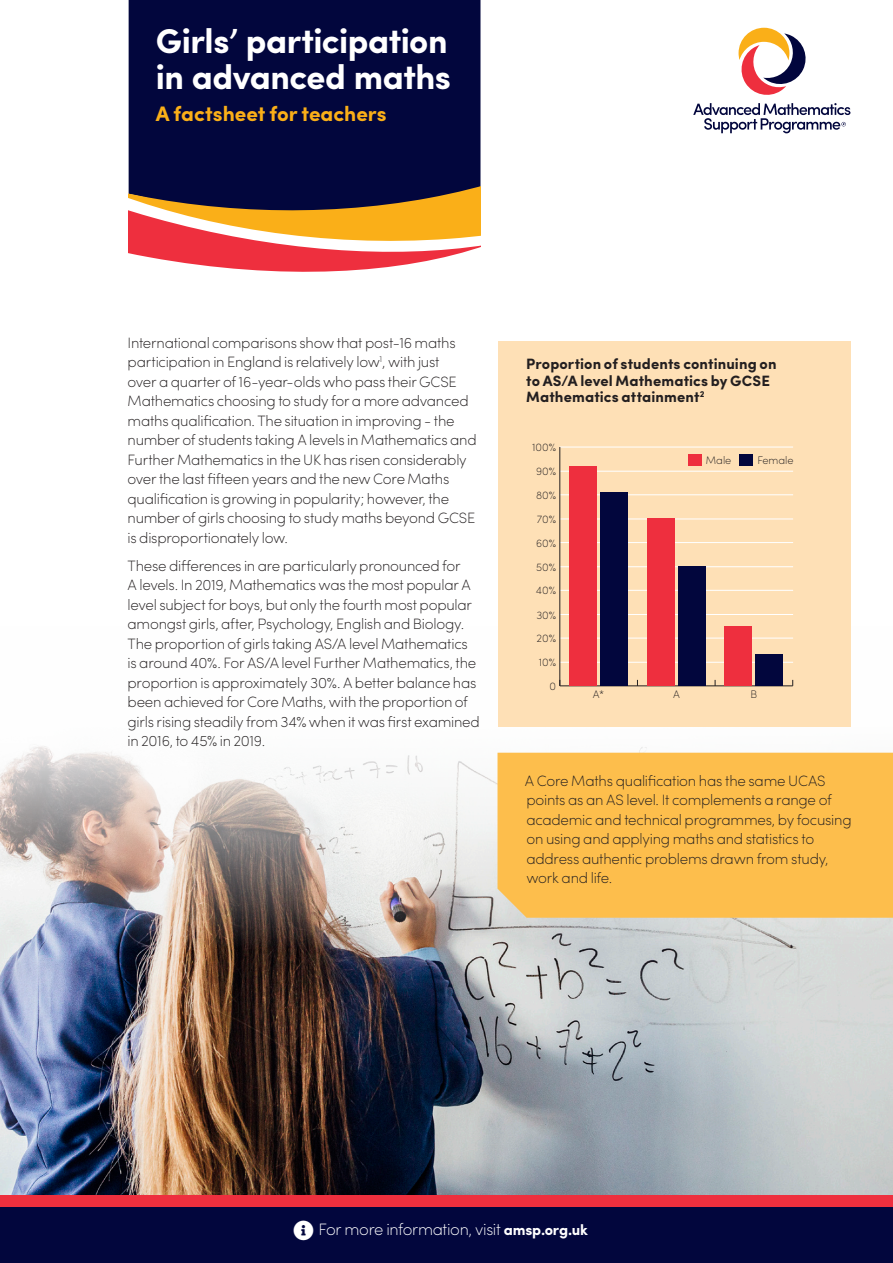
<style>
.page{position:relative;width:893px;height:1263px;background:#fff}
.page>*{position:absolute;margin:0;border:0;box-sizing:border-box;transform-origin:0 0}
.t1{font:700 34.5px/36px "Sofia Pro";letter-spacing:-.015em;color:#fff}
.SUB_big{font:700 21px "Sofia Pro";color:#faaf18}
.t2{font:200 16.5px "Sofia Pro";letter-spacing:-.02em;color:#fff}
.SUB{font:200 15px/19.5px "Sofia Pro";letter-spacing:-.015em;color:#231f20}
.Text_2{font:200 15px/19.5px "Sofia Pro";letter-spacing:-.015em;color:#231f20}
.Graph_caption{font:700 15px/16.5px "Sofia Pro";letter-spacing:.005em;color:#231f20}
.t3{font:200 10.95px "Sofia Pro";color:#231f20}
.s1{font-weight:700;font-size:15px}
</style>
<div class="page">
<div style="left:0;top:1194px;width:893px;height:14px;background:#ee2f3e"></div>
<div style="left:0;top:1208px;width:893px;height:55px;background:#02063d"></div>
<img style="left:0;top:626px;width:893px;height:568px">
<svg style="left:693px;top:28px;width:157px;height:105px"></svg>
<div style="left:129px;top:0;width:351px;height:101px;background:#02063d"></div>
<svg style="left:129px;top:101px;width:351px;height:171px;background:#643f4b"></svg>
<div style="left:497px;top:753px;width:396px;height:165px;background:#fdbe4c"></div>
<div style="left:497px;top:341px;width:353px;height:385px;background:#fee0b6"></div>
<hr style="left:560px;top:685px;width:233px;height:1px;background:#231f20">
<hr style="left:560px;top:638px;width:233px;height:1px;background:#fff">
<hr style="left:560px;top:590px;width:233px;height:1px;background:#fff">
<hr style="left:560px;top:542px;width:233px;height:1px;background:#fff">
<hr style="left:560px;top:494px;width:233px;height:1px;background:#fff">
<hr style="left:560px;top:446px;width:233px;height:1px;background:#fff">
<hr style="left:560px;top:662px;width:233px;height:1px;background:#fff">
<hr style="left:560px;top:614px;width:233px;height:1px;background:#fff">
<hr style="left:560px;top:566px;width:233px;height:1px;background:#fff">
<hr style="left:560px;top:518px;width:233px;height:1px;background:#fff">
<hr style="left:560px;top:471px;width:233px;height:1px;background:#fff">
<hr style="left:559px;top:447px;width:1px;height:239px;background:#231f20">
<div style="left:600px;top:492px;width:28px;height:194px;background:#02063d"></div>
<div style="left:678px;top:566px;width:28px;height:120px;background:#02063d"></div>
<div style="left:755px;top:655px;width:28px;height:31px;background:#02063d"></div>
<div style="left:569px;top:466px;width:28px;height:220px;background:#ee2f3e"></div>
<div style="left:647px;top:519px;width:28px;height:167px;background:#ee2f3e"></div>
<div style="left:724px;top:626px;width:28px;height:60px;background:#ee2f3e"></div>
<div style="left:688px;top:454px;width:14px;height:11px;background:#ee2f3e"></div>
<div style="left:739px;top:454px;width:14px;height:11px;background:#02063d"></div>
<p class="t1" style="left:156px;top:21px;width:297px">Girls’ participation in advanced maths</p>
<p class="SUB_big" style="left:156px;top:98px;width:232px">A factsheet for teachers</p>
<p class="SUB" style="left:128px;top:332px;width:351px">International comparisons show that post-16 maths participation in England is relatively low<sup>1</sup>, with just<br>over a quarter of 16-year-olds who pass their GCSE Mathematics choosing to study for a more advanced maths qualification. The situation in improving - the number of students taking A levels in Mathematics and Further Mathematics in the UK has risen considerably over the last fifteen years and the new Core Maths qualification is growing in popularity; however, the number of girls choosing to study maths beyond GCSE is disproportionately low.</p>
<p class="SUB" style="left:128px;top:555px;width:354px">These differences in are particularly pronounced for<br>A levels. In 2019, Mathematics was the most popular A level subject for boys, but only the fourth most popular amongst girls, after, Psychology, English and Biology.<br>The proportion of girls taking AS/A level Mathematics is around 40%. For AS/A level Further Mathematics, the proportion is approximately 30%. A better balance has been achieved for Core Maths, with the proportion of girls rising steadily from 34% when it was first examined in 2016, to 45% in 2019.</p>
<p class="Graph_caption" style="left:526px;top:355px;width:252px">Proportion of students continuing on to AS/A level Mathematics by GCSE<br>Mathematics attainment<sup>2</sup></p>
<p class="t3" style="left:532px;top:440px;width:25px">100%</p>
<p class="t3" style="left:536px;top:464px;width:21px">90%</p>
<p class="t3" style="left:536px;top:487px;width:22px">80%</p>
<p class="t3" style="left:537px;top:512px;width:21px">70%</p>
<p class="t3" style="left:536px;top:535px;width:21px">60%</p>
<p class="t3" style="left:536px;top:559px;width:21px">50%</p>
<p class="t3" style="left:536px;top:583px;width:22px">40%</p>
<p class="t3" style="left:536px;top:607px;width:21px">30%</p>
<p class="t3" style="left:537px;top:631px;width:21px">20%</p>
<p class="t3" style="left:539px;top:655px;width:19px">10%</p>
<p class="t3" style="left:550px;top:678px;width:8px">0</p>
<p class="t3" style="left:706px;top:452px;width:27px">Male</p>
<p class="t3" style="left:757px;top:452px;width:38px">Female</p>
<p class="t3" style="left:593px;top:686px;width:13px">A*</p>
<p class="t3" style="left:673px;top:686px;width:8px">A</p>
<p class="t3" style="left:750px;top:686px;width:8px">B</p>
<p class="Text_2" style="left:525px;top:770px;width:328px">A Core Maths qualification has the same UCAS points as an AS level. It complements a range of academic and technical programmes, by focusing on using and applying maths and statistics to address authentic problems drawn from study, work and life.</p>
<p class="t2" style="left:318px;top:1218px;width:271px">For more information, visit <span class="s1">amsp.org.uk</span></p>
</div>
